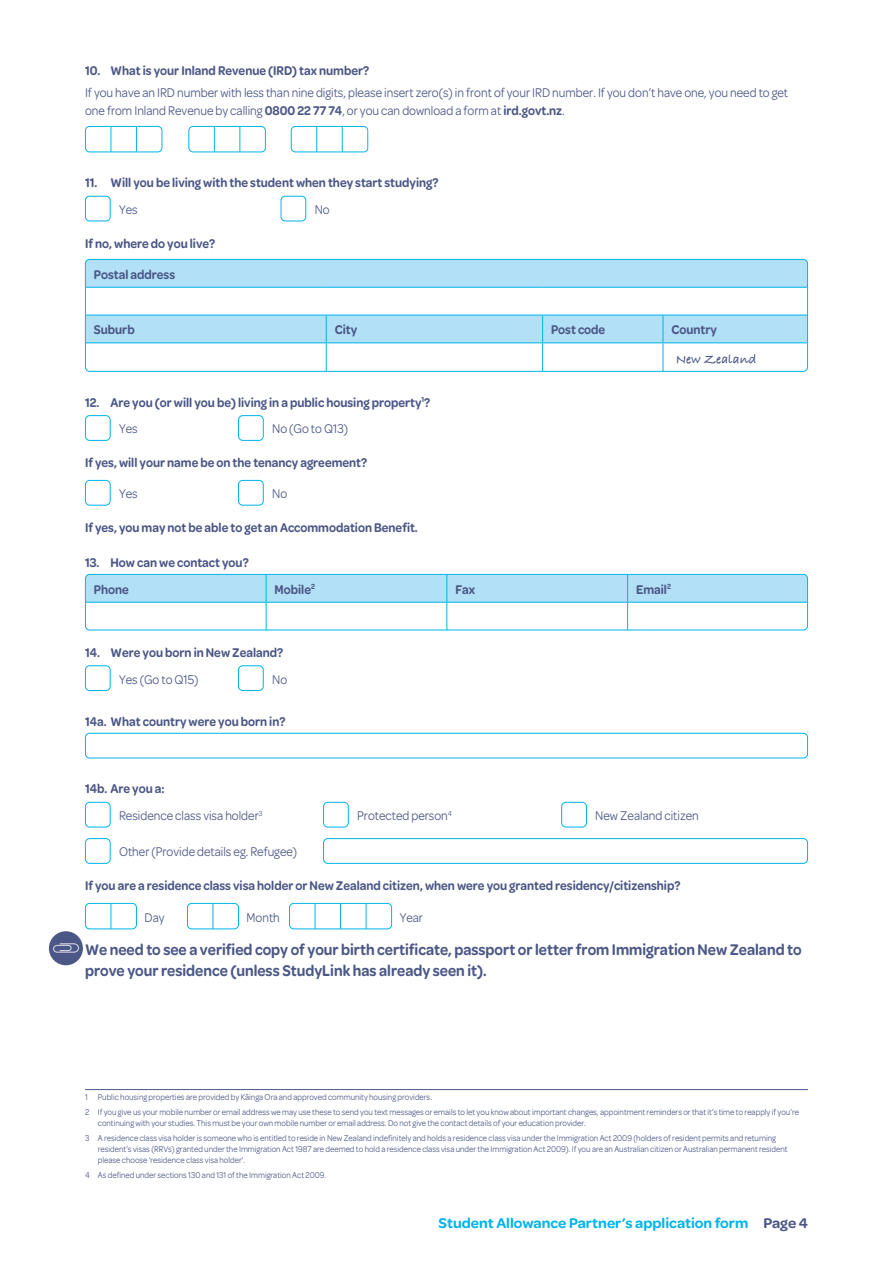
<style>
.page{position:relative;width:893px;height:1263px;background:#fff}
.page>*{position:absolute;margin:0;border:0;box-sizing:border-box;transform-origin:0 0}
.Head_4{font:600 16.5px/21px "Omnes";color:#4b5786;scale:.9 1}
.t1{font:600 15px "Omnes";color:#00b4e7}
.Body_semibold{font:600 13.5px "Omnes";color:#4b5786;scale:.9 1}
.Body{font:13.5px/18px "Omnes";color:#4b5786;scale:.9 1}
.t2{font:700 13.5px/28.5px "Bradley Hand ITCTT";color:#4b5786}
.Footnotes{font:9px/10.8px "Omnes";color:#4b5786;scale:.9 1}
.s1{font-weight:600}
.s2{font-family:"Omnes";font-weight:600}
.s3{color:#4b5786}
</style>
<div class="page">
<svg style="left:111px;top:128px;width:1px;height:22px"></svg>
<svg style="left:136px;top:128px;width:1px;height:22px"></svg>
<div style="left:85px;top:126px;width:77px;height:26px;border:1px solid #00b4e7;border-radius:4px"></div>
<svg style="left:214px;top:128px;width:1px;height:22px"></svg>
<svg style="left:239px;top:128px;width:1px;height:22px"></svg>
<div style="left:188px;top:126px;width:78px;height:26px;border:1px solid #00b4e7;border-radius:4px"></div>
<svg style="left:316px;top:128px;width:1px;height:22px"></svg>
<svg style="left:342px;top:128px;width:1px;height:22px"></svg>
<div style="left:291px;top:126px;width:77px;height:26px;border:1px solid #00b4e7;border-radius:4px"></div>
<div style="left:85px;top:196px;width:26px;height:25px;border:1px solid #00b4e7;border-radius:4px"></div>
<div style="left:281px;top:196px;width:25px;height:25px;border:1px solid #00b4e7;border-radius:4px"></div>
<svg style="left:87px;top:261px;width:719px;height:81px;fill:#b2e0f6"></svg>
<svg style="left:326px;top:316px;width:1px;height:54px"></svg>
<svg style="left:542px;top:316px;width:1px;height:54px"></svg>
<svg style="left:663px;top:316px;width:1px;height:54px"></svg>
<hr style="left:85px;top:342px;width:241px;height:1px;background:#00b4e7">
<hr style="left:326px;top:342px;width:217px;height:1px;background:#00b4e7">
<hr style="left:543px;top:342px;width:120px;height:1px;background:#00b4e7">
<hr style="left:663px;top:342px;width:144px;height:1px;background:#00b4e7">
<hr style="left:85px;top:315px;width:241px;height:1px;background:#00b4e7">
<hr style="left:326px;top:315px;width:217px;height:1px;background:#00b4e7">
<hr style="left:543px;top:315px;width:120px;height:1px;background:#00b4e7">
<hr style="left:663px;top:315px;width:144px;height:1px;background:#00b4e7">
<hr style="left:85px;top:287px;width:241px;height:1px;background:#00b4e7">
<hr style="left:326px;top:287px;width:217px;height:1px;background:#00b4e7">
<hr style="left:543px;top:287px;width:120px;height:1px;background:#00b4e7">
<hr style="left:663px;top:287px;width:144px;height:1px;background:#00b4e7">
<div style="left:85px;top:259px;width:723px;height:113px;border:1px solid #00b4e7;border-radius:4px"></div>
<div style="left:85px;top:415px;width:26px;height:26px;border:1px solid #00b4e7;border-radius:4px"></div>
<div style="left:238px;top:415px;width:26px;height:26px;border:1px solid #00b4e7;border-radius:4px"></div>
<div style="left:85px;top:480px;width:26px;height:25px;border:1px solid #00b4e7;border-radius:4px"></div>
<div style="left:238px;top:480px;width:26px;height:25px;border:1px solid #00b4e7;border-radius:4px"></div>
<svg style="left:85px;top:574px;width:722px;height:56px"></svg>
<hr style="left:85px;top:602px;width:181px;height:1px;background:#00b4e7">
<hr style="left:266px;top:602px;width:181px;height:1px;background:#00b4e7">
<hr style="left:447px;top:602px;width:181px;height:1px;background:#00b4e7">
<hr style="left:628px;top:602px;width:179px;height:1px;background:#00b4e7">
<div style="left:85px;top:574px;width:723px;height:56px;border:1px solid #00b4e7;border-radius:4px"></div>
<div style="left:85px;top:665px;width:26px;height:26px;border:1px solid #00b4e7;border-radius:4px"></div>
<div style="left:238px;top:665px;width:26px;height:26px;border:1px solid #00b4e7;border-radius:4px"></div>
<div style="left:85px;top:733px;width:723px;height:25px;border:1px solid #00b4e7;border-radius:4px"></div>
<div style="left:85px;top:802px;width:26px;height:25px;border:1px solid #00b4e7;border-radius:4px"></div>
<div style="left:323px;top:802px;width:26px;height:25px;border:1px solid #00b4e7;border-radius:4px"></div>
<div style="left:561px;top:802px;width:26px;height:25px;border:1px solid #00b4e7;border-radius:4px"></div>
<div style="left:85px;top:838px;width:26px;height:26px;border:1px solid #00b4e7;border-radius:4px"></div>
<div style="left:323px;top:838px;width:485px;height:26px;border:1px solid #00b4e7;border-radius:4px"></div>
<svg style="left:111px;top:905px;width:1px;height:22px"></svg>
<div style="left:85px;top:903px;width:52px;height:26px;border:1px solid #00b4e7;border-radius:4px"></div>
<svg style="left:213px;top:905px;width:1px;height:22px"></svg>
<div style="left:187px;top:903px;width:52px;height:26px;border:1px solid #00b4e7;border-radius:4px"></div>
<svg style="left:315px;top:905px;width:1px;height:22px"></svg>
<svg style="left:340px;top:905px;width:1px;height:22px"></svg>
<svg style="left:366px;top:905px;width:1px;height:22px"></svg>
<div style="left:289px;top:903px;width:103px;height:26px;border:1px solid #00b4e7;border-radius:4px"></div>
<hr style="left:85px;top:1089px;width:723px;height:1px;background:#4b5786">
<div style="left:49px;top:931px;width:34px;height:34px;background:#4b5786;border-radius:50%"></div>
<svg style="left:53px;top:943px;width:26px;height:10px"></svg>
<p class="Body_semibold" style="left:85px;top:60px;width:317px">10. What is your Inland Revenue (IRD) tax number?</p>
<p class="Body" style="left:85px;top:83px;width:783px">If you have an IRD number with less than nine digits, please insert zero(s) in front of your IRD number. If you don’t have one, you need to get one from Inland Revenue by calling <span class="s1">0800 22 77 74</span>, or you can download a form at <span class="s1">ird.govt.nz</span>.</p>
<p class="Body_semibold" style="left:85px;top:173px;width:394px">11. Will you be living with the student when they start studying?</p>
<p class="Body" style="left:119px;top:200px;width:22px">Yes</p>
<p class="Body" style="left:315px;top:200px;width:18px">No</p>
<p class="Body_semibold" style="left:85px;top:234px;width:146px">If no, where do you live?</p>
<p class="Body_semibold" style="left:94px;top:265px;width:92px">Postal address</p>
<p class="Body_semibold" style="left:94px;top:320px;width:47px">Suburb</p>
<p class="Body_semibold" style="left:335px;top:320px;width:26px">City</p>
<p class="Body_semibold" style="left:551px;top:320px;width:62px">Post code</p>
<p class="t2" style="left:676px;top:316px;width:82px;text-indent:-4px"><span class="s2">Country<br></span>New Zealand</p>
<p class="Body_semibold" style="left:85px;top:393px;width:385px">12. Are you (or will you be) living in a public housing property<sup>1</sup>?</p>
<p class="Body" style="left:119px;top:419px;width:22px">Yes</p>
<p class="Body" style="left:272px;top:419px;width:86px">No (Go to Q13)</p>
<p class="Body_semibold" style="left:85px;top:453px;width:315px">If yes, will your name be on the tenancy agreement?</p>
<p class="Body" style="left:119px;top:484px;width:22px">Yes</p>
<p class="Body" style="left:272px;top:484px;width:18px">No</p>
<p class="Body_semibold" style="left:85px;top:518px;width:371px">If yes, you may not be able to get an Accommodation Benefit.</p>
<p class="Body_semibold" style="left:85px;top:553px;width:183px">13. How can we contact you?</p>
<p class="Body_semibold" style="left:94px;top:579px;width:40px">Phone</p>
<p class="Body_semibold" style="left:275px;top:579px;width:46px">Mobile<sup>2</sup></p>
<p class="Body_semibold" style="left:455px;top:579px;width:23px">Fax</p>
<p class="Body_semibold" style="left:636px;top:579px;width:40px">Email<sup>2</sup></p>
<p class="Body_semibold" style="left:85px;top:643px;width:222px">14. Were you born in New Zealand?</p>
<p class="Body" style="left:119px;top:669px;width:90px">Yes (Go to Q15)</p>
<p class="Body" style="left:272px;top:669px;width:18px">No</p>
<p class="Body_semibold" style="left:85px;top:712px;width:224px">14a. What country were you born in?</p>
<p class="Body_semibold" style="left:85px;top:779px;width:90px">14b. Are you a:</p>
<p class="Body" style="left:119px;top:806px;width:161px">Residence class visa holder<sup>3</sup></p>
<p class="Body" style="left:357px;top:806px;width:107px">Protected person<sup>4</sup></p>
<p class="Body" style="left:595px;top:806px;width:117px">New Zealand citizen</p>
<p class="Body" style="left:119px;top:842px;width:199px">Other (Provide details eg. Refugee)</p>
<p class="Body_semibold" style="left:85px;top:876px;width:663px">If you are a residence class visa holder or New Zealand citizen, when were you granted residency/citizenship?</p>
<p class="Body" style="left:145px;top:907px;width:24px">Day</p>
<p class="Body" style="left:247px;top:907px;width:38px">Month</p>
<p class="Body" style="left:400px;top:907px;width:27px">Year</p>
<p class="Head_4" style="left:85px;top:938px;width:798px">We need to see a verified copy of your birth certificate, passport or letter from Immigration New Zealand to prove your residence (unless StudyLink has already seen it).</p>
<p class="Footnotes" style="left:85px;top:1091px;width:387px">1 Public housing properties are provided by Kāinga Ora and approved community housing providers.</p>
<p class="Footnotes" style="left:98px;top:1106px;width:781px;text-indent:-13px">2 If you give us your mobile number or email address we may use these to send you text messages or emails to let you know about important changes, appointment reminders or that it’s time to reapply if you’re continuing with your studies. This must be your own mobile number or email address. Do not give the contact details of your education provider.</p>
<p class="Footnotes" style="left:98px;top:1132px;width:768px;text-indent:-13px">3 A residence class visa holder is someone who is entitled to reside in New Zealand indefinitely and holds a residence class visa under the Immigration Act 2009 (holders of resident permits and returning resident’s visas (RRVs) granted under the Immigration Act 1987 are deemed to hold a residence class visa under the Immigration Act 2009). If you are an Australian citizen or Australian permanent resident please choose ‘residence class visa holder’.</p>
<p class="Footnotes" style="left:85px;top:1169px;width:270px">4 As defined under sections 130 and 131 of the Immigration Act 2009.</p>
<h2 class="t1" style="left:439px;top:1212px;width:371px">Student Allowance Partner’s application form <span class="s3">Page 4</span></h2>
</div>
